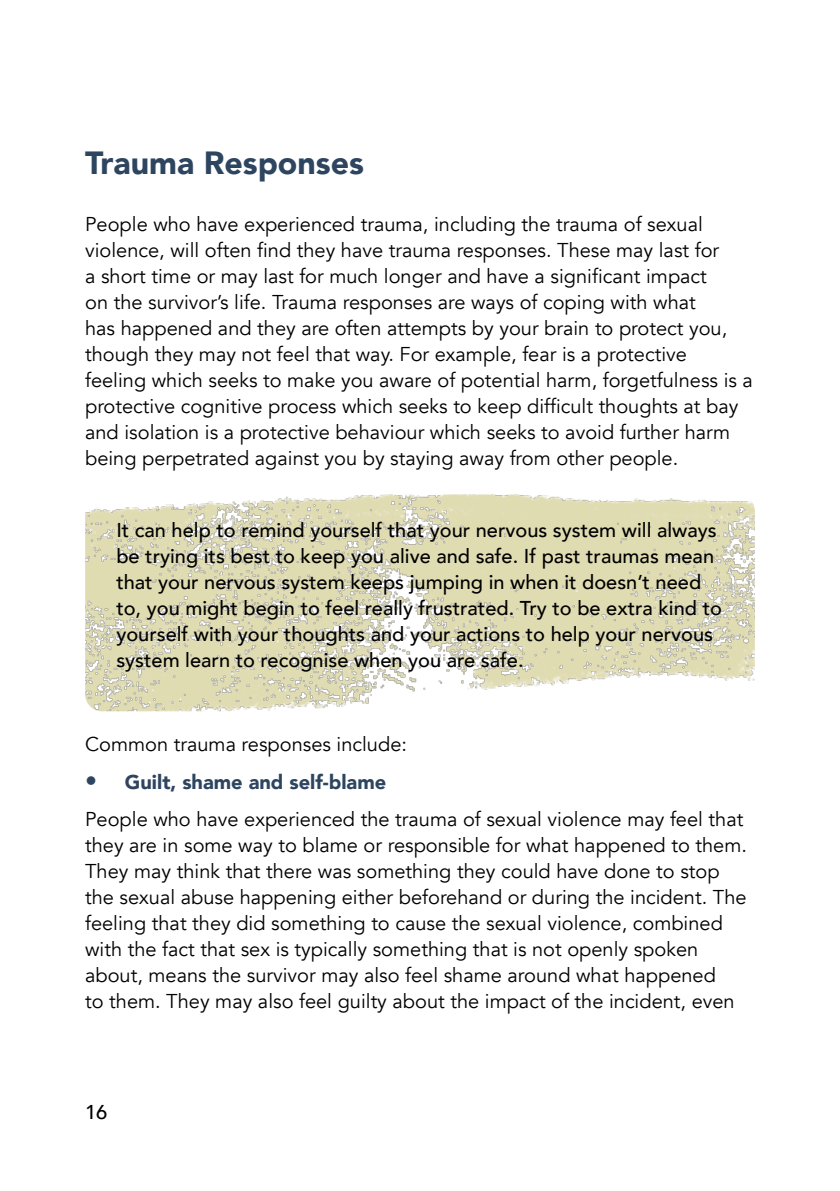
<style>
.page{position:relative;width:840px;height:1191px;background:#fff}
.page>*{position:absolute;margin:0;border:0;box-sizing:border-box;transform-origin:0 0}
.t1{font:900 32px "Avenir";color:#2e4560}
.t2{font:20px/26px "Avenir";color:#000}
.t3{font:500 20px/26px "Avenir";color:#000}
.s1{font-size:24px;color:#2e4560}
.s2{font-weight:900;color:#2e4560}
</style>
<div class="page">
<img style="left:85px;top:494px;width:669px;height:217px">
<h1 class="t1" style="left:85px;top:135px;width:280px">Trauma Responses</h1>
<p class="t2" style="left:85px;top:212px;width:669px">People who have experienced trauma, including the trauma of sexual violence, will often find they have trauma responses. These may last for<br>a short time or may last for much longer and have a significant impact<br>on the survivor’s life. Trauma responses are ways of coping with what<br>has happened and they are often attempts by your brain to protect you, though they may not feel that way. For example, fear is a protective feeling which seeks to make you aware of potential harm, forgetfulness is a protective cognitive process which seeks to keep difficult thoughts at bay and isolation is a protective behaviour which seeks to avoid further harm being perpetrated against you by staying away from other people.</p>
<p class="t3" style="left:116px;top:515px;width:606px">It can help to remind yourself that your nervous system will always be trying its best to keep you alive and safe. If past traumas mean that your nervous system keeps jumping in when it doesn’t need to, you might begin to feel really frustrated. Try to be extra kind to yourself with your thoughts and your actions to help your nervous system learn to recognise when you are safe.</p>
<p class="t2" style="left:85px;top:732px;width:323px">Common trauma responses include:</p>
<p class="t2" style="left:85px;top:763px;width:659px;line-height:37.4px"><span class="s1">•</span> <span class="s2">Guilt, shame and self-blame<br></span>People who have experienced the trauma of sexual violence may feel that</p>
<p class="t2" style="left:85px;top:832px;width:663px">they are in some way to blame or responsible for what happened to them.<br>They may think that there was something they could have done to stop the sexual abuse happening either beforehand or during the incident. The feeling that they did something to cause the sexual violence, combined with the fact that sex is typically something that is not openly spoken about, means the survivor may also feel shame around what happened<br>to them. They may also feel guilty about the impact of the incident, even</p>
<p class="t3" style="left:85px;top:1097px;width:24px">16</p>
</div>
